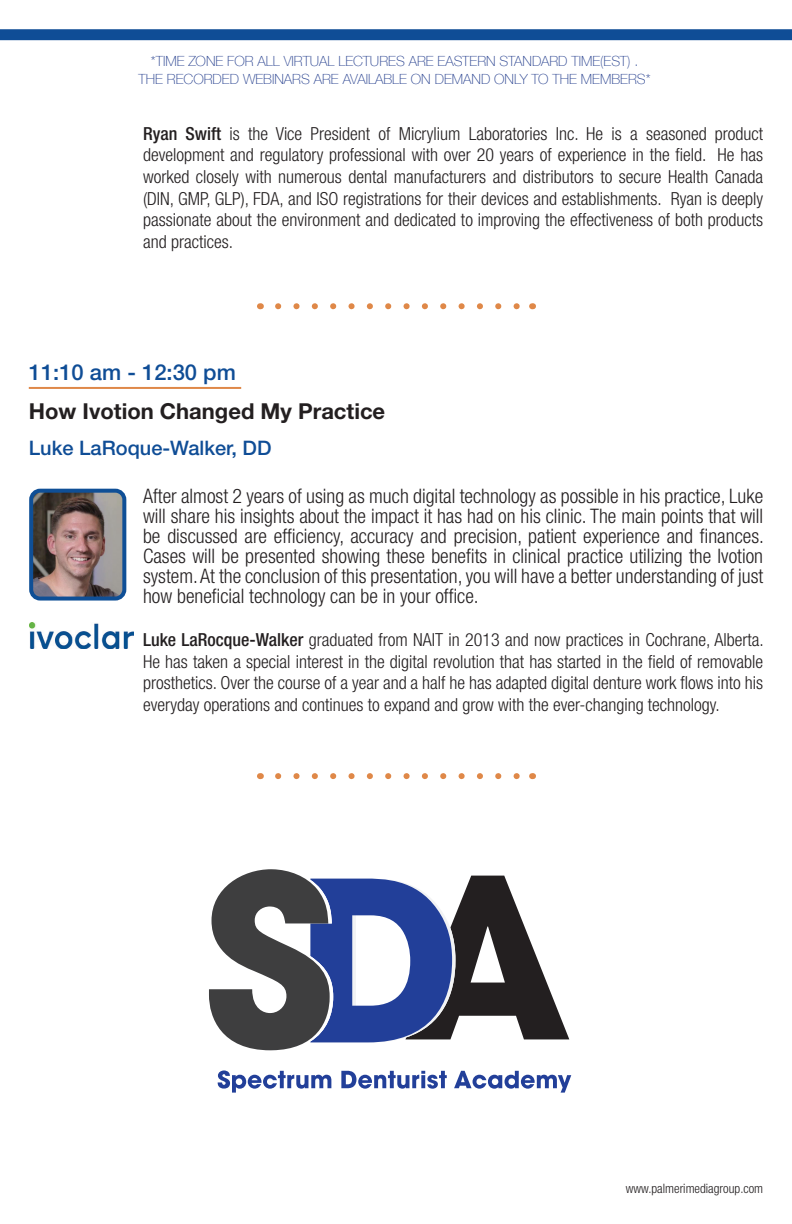
<style>
.page{position:relative;width:792px;height:1224px;background:#fff}
.page>*{position:absolute;margin:0;border:0;box-sizing:border-box;transform-origin:0 0}
.t1{font:700 22px "Helvetica Neue LT Std";color:#231f20}
.t2{font:500 22px "Helvetica Neue LT Std";color:#0f4d96}
.t3{font:300 condensed 20px/20px "Helvetica Neue LT Std";color:#231f20;text-align:justify}
.t4{font:500 20px "Helvetica Neue LT Std";color:#0f4d96}
.t5{font:300 condensed 18px/21.6px "Helvetica Neue LT Std";color:#231f20;text-align:justify}
.t6{font:100 14px/18px "Helvetica Neue";color:#253f8e;text-align:center}
.t7{font:300 condensed 13px "Helvetica Neue LT Std";color:#231f20}
.s1{font-weight:500}
</style>
<div class="page">
<svg style="left:0;top:29px;width:792px;height:11px;background:#145098"></svg>
<img style="left:29px;top:623px;width:105px;height:26px">
<img style="left:34px;top:494px;width:87px;height:102px">
<div style="left:29px;top:489px;width:97px;height:112px;border:4px solid #0f4f96;border-radius:9px"></div>
<svg style="left:278px;top:303px;width:242px;height:6px"></svg>
<svg style="left:278px;top:773px;width:242px;height:6px"></svg>
<hr style="left:29px;top:387px;width:212px;height:2px;background:#df8848">
<svg style="left:218px;top:1070px;width:113px;height:23px"></svg>
<svg style="left:341px;top:1071px;width:106px;height:18px"></svg>
<svg style="left:454px;top:1071px;width:117px;height:22px"></svg>
<svg style="left:209px;top:869px;width:360px;height:181px"></svg>
<p class="t6" style="left:139px;top:51px;width:514px">*TIME ZONE FOR ALL VIRTUAL LECTURES ARE EASTERN STANDARD TIME(EST) .<br>THE RECORDED WEBINARS ARE AVAILABLE ON DEMAND ONLY TO THE MEMBERS*</p>
<p class="t5" style="left:143px;top:122px;width:622px"><span class="s1">Ryan Swift</span> is the Vice President of Micrylium Laboratories Inc. He is a seasoned product development and regulatory professional with over 20 years of experience in the field. He has worked closely with numerous dental manufacturers and distributors to secure Health Canada (DIN, GMP, GLP), FDA, and ISO registrations for their devices and establishments. Ryan is deeply passionate about the environment and dedicated to improving the effectiveness of both products and practices.</p>
<p class="t2" style="left:29px;top:360px;width:209px">11:10 am - 12:30 pm</p>
<p class="t1" style="left:29px;top:398px;width:358px">How Ivotion Changed My Practice</p>
<p class="t4" style="left:29px;top:436px;width:244px">Luke LaRoque-Walker, DD</p>
<p class="t3" style="left:143px;top:486px;width:622px">After almost 2 years of using as much digital technology as possible in his practice, Luke will share his insights about the impact it has had on his clinic. The main points that will be discussed are efficiency, accuracy and precision, patient experience and finances.<br>Cases will be presented showing these benefits in clinical practice utilizing the Ivotion system. At the conclusion of this presentation, you will have a better understanding of just how beneficial technology can be in your office.</p>
<p class="t5" style="left:143px;top:629px;width:622px"><span class="s1">Luke LaRocque-Walker</span> graduated from NAIT in 2013 and now practices in Cochrane, Alberta.<br>He has taken a special interest in the digital revolution that has started in the field of removable prosthetics. Over the course of a year and a half he has adapted digital denture work flows into his everyday operations and continues to expand and grow with the ever-changing technology.</p>
<p class="t7" style="left:626px;top:1181px;width:139px">www.palmerimediagroup.com</p>
</div>
